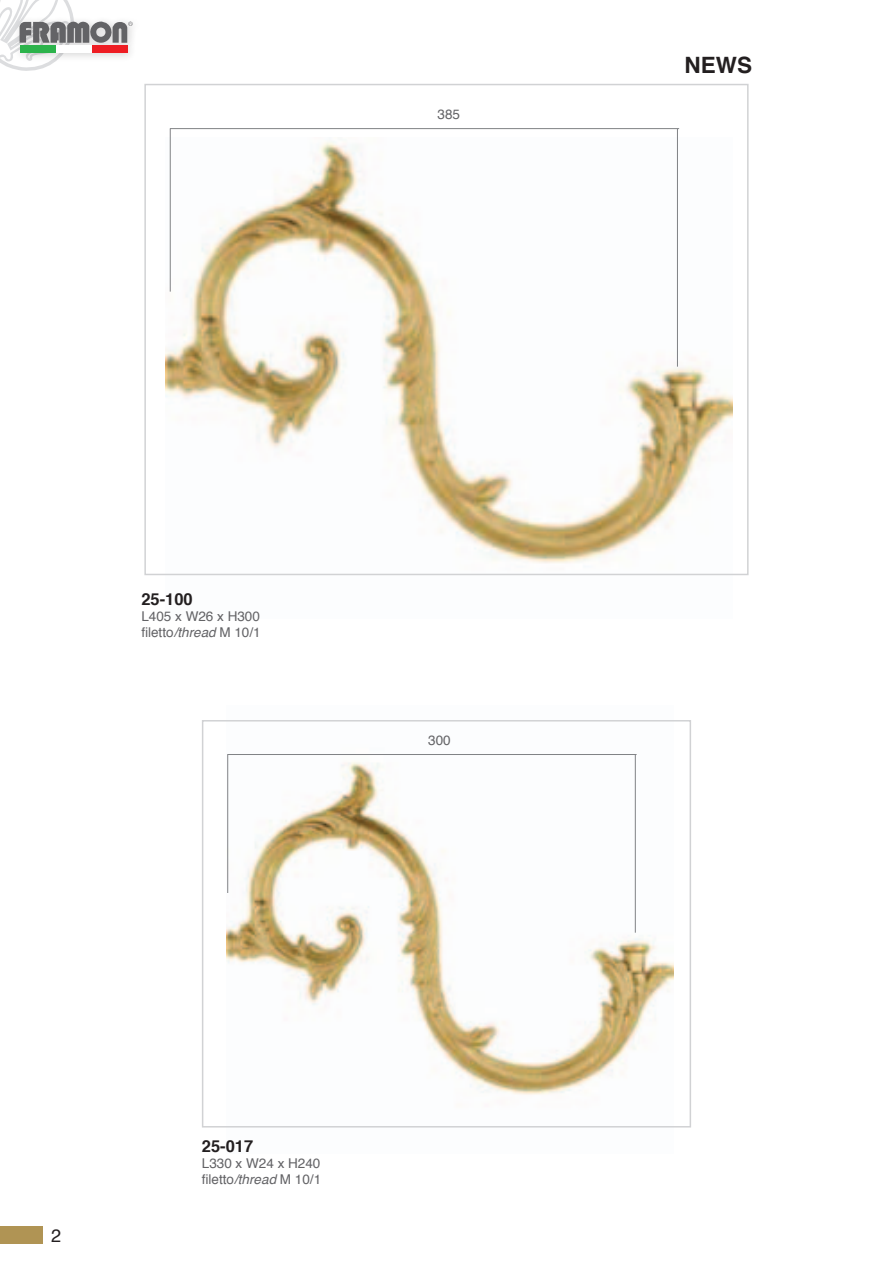
<style>
.page{position:relative;width:893px;height:1263px;background:#fff}
.page>*{position:absolute;margin:0;border:0;box-sizing:border-box;transform-origin:0 0}
.t1{font:700 22.5px "Helvetica";color:#231f20}
.t2{font:18px "Helvetica";color:#231f20}
.t3{font:700 16.5px "Helvetica";color:#231f20}
.t4{font:13.5px/16.2px "Helvetica";color:#636366}
.s1{font-style:italic}
</style>
<div class="page">
<div style="left:0;top:1227px;width:43px;height:17px;background:#b09454"></div>
<svg style="left:0;top:0;width:133px;height:71px"></svg>
<div style="left:13px;top:39px;width:124px;height:24px;background:#231f20;opacity:.2"></div>
<div style="left:20px;top:46px;width:36px;height:7px;background:#2cb34b"></div>
<div style="left:56px;top:46px;width:36px;height:7px;background:#fff"></div>
<div style="left:92px;top:46px;width:36px;height:7px;background:#ee1d23"></div>
<img style="left:226px;top:755px;width:447px;height:373px">
<hr style="left:227px;top:754px;width:1px;height:139px;background:#808285">
<hr style="left:635px;top:754px;width:1px;height:179px;background:#808285">
<hr style="left:227px;top:754px;width:410px;height:1px;background:#808285">
<div style="left:202px;top:720px;width:489px;height:407px;border:2px solid #d1d2d4"></div>
<img style="left:166px;top:137px;width:566px;height:439px">
<hr style="left:170px;top:129px;width:1px;height:163px;background:#808285">
<hr style="left:677px;top:129px;width:1px;height:238px;background:#808285">
<hr style="left:170px;top:128px;width:509px;height:1px;background:#808285">
<div style="left:144px;top:84px;width:605px;height:491px;border:2px solid #d1d2d4"></div>
<p class="t4" style="left:438px;top:106px;width:24px">385</p>
<p class="t3" style="left:141px;top:586px;width:53px">25-100</p>
<p class="t4" style="left:141px;top:609px;width:121px">L405 x W26 x H300 filetto<span class="s1">/thread</span> M 10/1</p>
<p class="t4" style="left:428px;top:732px;width:24px">300</p>
<h2 class="t2" style="left:51px;top:1222px;width:12px">2</h2>
<p class="t3" style="left:202px;top:1133px;width:53px">25-017</p>
<p class="t4" style="left:202px;top:1156px;width:121px">L330 x W24 x H240 filetto<span class="s1">/thread</span> M 10/1</p>
<h1 class="t1" style="left:684px;top:47px;width:69px">NEWS</h1>
</div>
